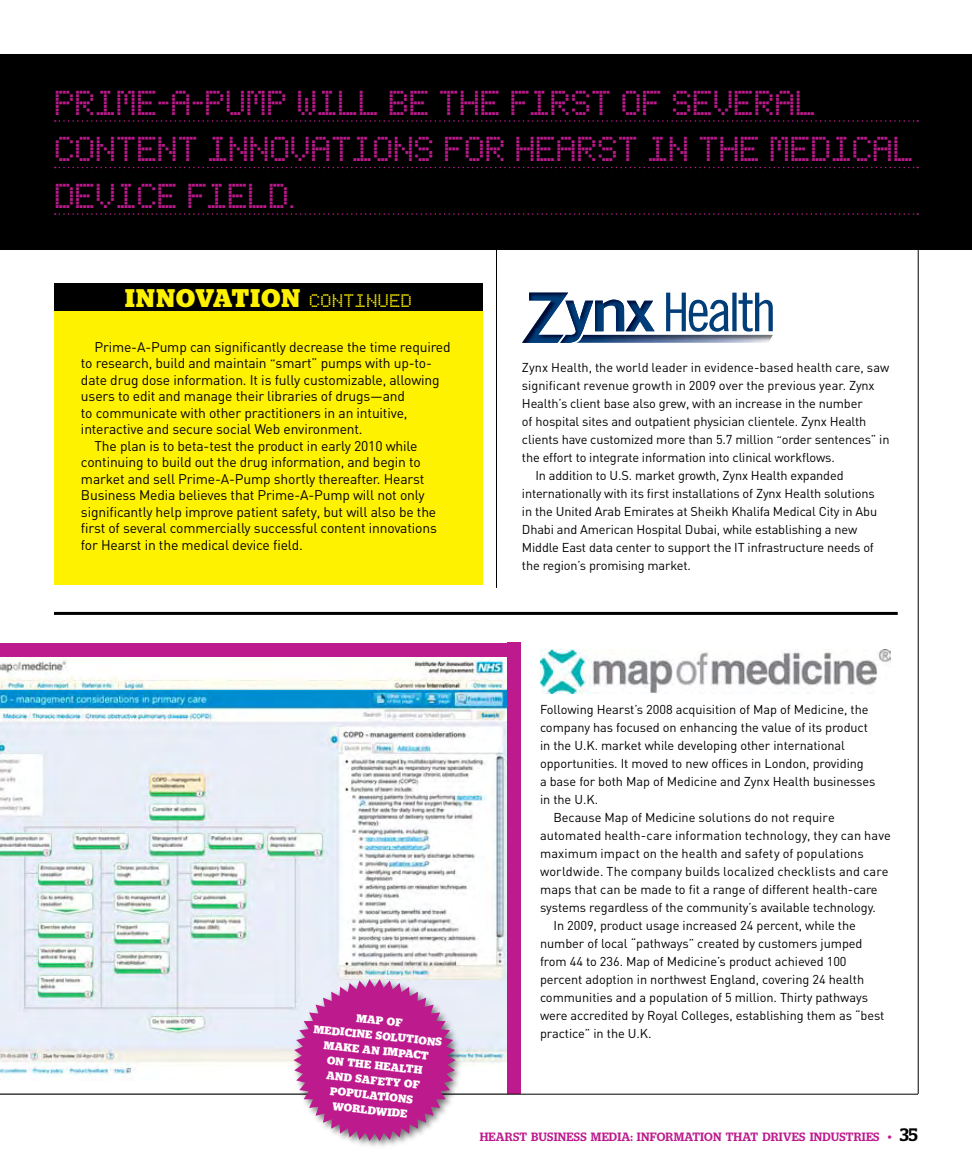
<style>
.page{position:relative;width:972px;height:1175px;background:#fff}
.page>*{position:absolute;margin:0;border:0;box-sizing:border-box;transform-origin:0 0}
.t1{font:28.5px/46.5px "Subway Ticker";color:#bd1a8d}
.t2{font:700 25.5px "Stag";color:#fff200}
.t3{font:15px "Subway Ticker";letter-spacing:.04em;color:#fff200}
.t4{font:13.8px "DIN";letter-spacing:-.01em;color:#000}
.t5{font:12.75px "DIN";letter-spacing:-.005em;color:#000}
.t6{font:500 12px "Stag";letter-spacing:.02em;color:#bd1a8d}
.t7{font:700 11.25px/15px "Stag";color:#fff;text-align:center}
.s1{font-family:"Stag";font-weight:700;font-size:25.5px}
.s2{font-size:18px;color:#000}
</style>
<div class="page">
<div style="left:54px;top:284px;width:429px;height:301px;background:#fff200"></div>
<div style="left:54px;top:284px;width:429px;height:26px;background:#000"></div>
<hr style="left:496px;top:170px;width:1px;height:418px;background:#000">
<hr style="left:918px;top:54px;width:1px;height:1040px;background:#000">
<div style="left:0;top:54px;width:972px;height:196px;background:#000"></div>
<svg style="left:55px;top:120px;width:863px;height:2px"></svg>
<svg style="left:55px;top:167px;width:863px;height:1px"></svg>
<svg style="left:55px;top:213px;width:863px;height:2px"></svg>
<hr style="left:54px;top:612px;width:844px;height:3px;background:#000">
<svg style="left:0;top:656px;width:507px;height:420px"></svg>
<svg style="left:568px;top:293px;width:205px;height:42px"></svg>
<img style="left:568px;top:301px;width:25px;height:42px">
<img style="left:522px;top:293px;width:46px;height:50px">
<img style="left:535px;top:328px;width:28px;height:14px">
<img style="left:595px;top:300px;width:29px;height:31px">
<img style="left:613px;top:303px;width:8px;height:28px">
<img style="left:626px;top:301px;width:29px;height:30px">
<img style="left:576px;top:335px;width:197px;height:8px">
<img style="left:540px;top:649px;width:351px;height:45px">
<div style="left:0;top:643px;width:521px;height:13px;background:#bd1a8d"></div>
<div style="left:507px;top:643px;width:14px;height:451px;background:#bd1a8d"></div>
<hr style="left:0;top:1093px;width:918px;height:1px;background:#000">
<div style="left:291px;top:976px;width:172px;height:172px;background:#000;opacity:.55"></div>
<svg style="left:294px;top:979px;width:162px;height:162px;background:#c754a7"></svg>
<h1 class="t1" style="left:54px;top:82px;width:264px">PRIME-A-PUMP WILL</h1>
<h1 class="t1" style="left:388px;top:82px;width:426px">BE THE FIRST OF SEVERAL</h1>
<h1 class="t1" style="left:54px;top:128px;width:174px">CONTENT INN</h1>
<h1 class="t1" style="left:54px;top:128px;width:857px;text-indent:215px">OVATIONS FOR HEARST IN THE MEDICAL<br>DEVICE FIELD.</h1>
<h2 class="t2" style="left:125px;top:288px;width:31px">INNOVAT</h2>
<p class="t3" style="left:251px;top:293px;width:94px"><span class="s1">ION</span> CONTIN</p>
<p class="t3" style="left:378px;top:293px;width:35px">UED</p>
<p class="t4" style="left:94px;top:338px;width:358px">Prime-A-Pump can significantly decrease the time required</p>
<p class="t4" style="left:81px;top:355px;width:353px">to research, build and maintain “smart” pumps with up-to-</p>
<p class="t4" style="left:81px;top:371px;width:360px">date drug dose information. It is fully customizable, allowing</p>
<p class="t4" style="left:81px;top:388px;width:326px">users to edit and manage their libraries of drugs—and</p>
<p class="t4" style="left:81px;top:404px;width:328px">to communicate with other practitioners in an intuitive,</p>
<p class="t4" style="left:81px;top:421px;width:283px">interactive and secure social Web environment.</p>
<p class="t4" style="left:94px;top:437px;width:325px">The plan is to beta-test the product in early 2010 while</p>
<p class="t4" style="left:81px;top:454px;width:341px">continuing to build out the drug information, and begin to</p>
<p class="t4" style="left:81px;top:470px;width:345px">market and sell Prime-A-Pump shortly thereafter. Hearst</p>
<p class="t4" style="left:81px;top:487px;width:345px">Business Media believes that Prime-A-Pump will not only</p>
<p class="t4" style="left:81px;top:503px;width:357px">significantly help improve patient safety, but will also be the</p>
<p class="t4" style="left:81px;top:520px;width:357px">first of several commercially successful content innovations</p>
<p class="t4" style="left:81px;top:536px;width:223px">for Hearst in the medical device field.</p>
<p class="t5" style="left:522px;top:359px;width:369px">Zynx Health, the world leader in evidence-based health care, saw</p>
<p class="t5" style="left:522px;top:377px;width:354px">significant revenue growth in 2009 over the previous year. Zynx</p>
<p class="t5" style="left:522px;top:395px;width:342px">Health’s client base also grew, with an increase in the number</p>
<p class="t5" style="left:522px;top:413px;width:346px">of hospital sites and outpatient physician clientele. Zynx Health</p>
<p class="t5" style="left:522px;top:431px;width:369px">clients have customized more than 5.7 million “order sentences” in</p>
<p class="t5" style="left:522px;top:449px;width:314px">the effort to integrate information into clinical workflows.</p>
<p class="t5" style="left:535px;top:467px;width:310px">In addition to U.S. market growth, Zynx Health expanded</p>
<p class="t5" style="left:522px;top:485px;width:354px">internationally with its first installations of Zynx Health solutions</p>
<p class="t5" style="left:522px;top:503px;width:357px">in the United Arab Emirates at Sheikh Khalifa Medical City in Abu</p>
<p class="t5" style="left:522px;top:521px;width:337px">Dhabi and American Hospital Dubai, while establishing a new</p>
<p class="t5" style="left:522px;top:539px;width:353px">Middle East data center to support the IT infrastructure needs of</p>
<p class="t5" style="left:522px;top:557px;width:170px">the region’s promising market.</p>
<p class="t7" style="left:316px;top:1007px;width:130px;rotate:6deg">Map of<br>Medicine solutions make an impact<br>on the health<br>and safety of populations worldwi de</p>
<p class="t5" style="left:540px;top:701px;width:330px">Following Hearst’s 2008 acquisition of Map of Medicine, the</p>
<p class="t5" style="left:540px;top:719px;width:330px">company has focused on enhancing the value of its product</p>
<p class="t5" style="left:540px;top:737px;width:307px">in the U.K. market while developing other international</p>
<p class="t5" style="left:540px;top:755px;width:325px">opportunities. It moved to new offices in London, providing</p>
<p class="t5" style="left:540px;top:773px;width:337px">a base for both Map of Medicine and Zynx Health businesses</p>
<p class="t5" style="left:540px;top:791px;width:60px">in the U.K.</p>
<p class="t5" style="left:554px;top:809px;width:283px">Because Map of Medicine solutions do not require</p>
<p class="t5" style="left:540px;top:827px;width:352px">automated health-care information technology, they can have</p>
<p class="t5" style="left:540px;top:845px;width:325px">maximum impact on the health and safety of populations</p>
<p class="t5" style="left:540px;top:863px;width:350px">worldwide. The company builds localized checklists and care</p>
<p class="t5" style="left:540px;top:881px;width:339px">maps that can be made to fit a range of different health-care</p>
<p class="t5" style="left:540px;top:899px;width:338px">systems regardless of the community’s available technology.</p>
<p class="t5" style="left:554px;top:917px;width:304px">In 2009, product usage increased 24 percent, while the</p>
<p class="t5" style="left:540px;top:935px;width:324px">number of local “pathways” created by customers jumped</p>
<p class="t5" style="left:540px;top:953px;width:308px">from 44 to 236. Map of Medicine’s product achieved 100</p>
<p class="t5" style="left:540px;top:971px;width:326px">percent adoption in northwest England, covering 24 health</p>
<p class="t5" style="left:540px;top:989px;width:330px">communities and a population of 5 million. Thirty pathways</p>
<p class="t5" style="left:540px;top:1007px;width:346px">were accredited by Royal Colleges, establishing them as “best</p>
<p class="t5" style="left:540px;top:1025px;width:113px">practice” in the U.K.</p>
<p class="t6" style="left:480px;top:1132px;width:18px">HEAR</p>
<p class="t6" style="left:513px;top:1132px;width:406px">ST BUSINESS MEDIA: INFORMATION THAT DRIVES INDUSTRIES • <span class="s2">35</span></p>
</div>
